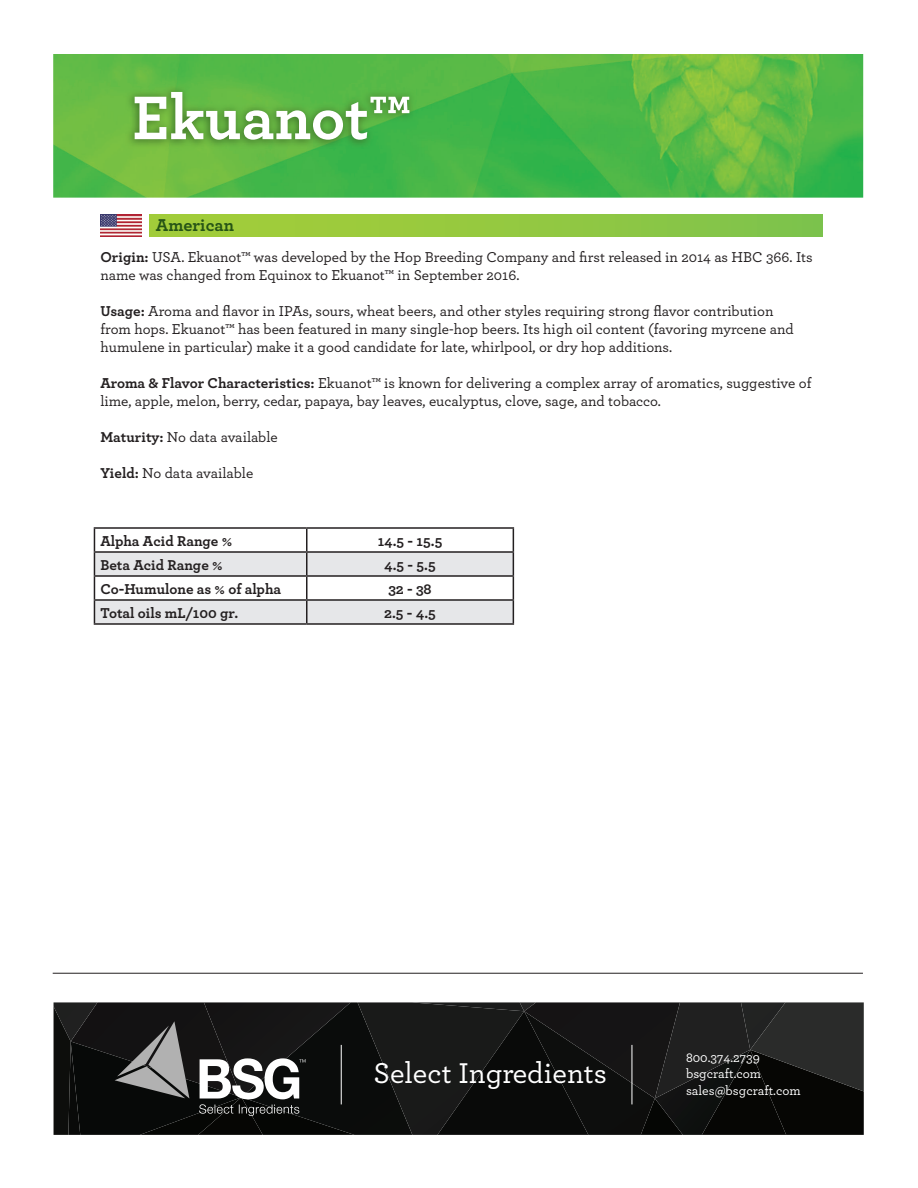
<style>
.page{position:relative;width:918px;height:1188px;background:#fff}
.page>*{position:absolute;margin:0;border:0;box-sizing:border-box;transform-origin:0 0}
.t1{font:700 64.5px "Archer";color:#fff}
.t2{font:500 30px "Archer";color:#fff}
.t3{font:700 18px "Archer";color:#265416}
.t4{font:500 15px/18px "Archer";color:#231f20}
.t5{font:700 15px "Archer";color:#231f20}
.t6{font:500 13.5px/16.5px "Archer";color:#fff}
.s1{font-weight:700}
</style>
<div class="page">
<img style="left:53px;top:54px;width:810px;height:144px">
<div style="left:149px;top:214px;width:674px;height:22px;background:linear-gradient(to right,#a7ce37,#80c34b)"></div>
<hr style="left:53px;top:973px;width:810px;height:1px;background:#231f20">
<svg style="left:54px;top:1002px;width:810px;height:133px;background:#1d1d1d"></svg>
<hr style="left:94px;top:527px;width:213px;height:2px;background:#231f20">
<hr style="left:307px;top:527px;width:207px;height:2px;background:#231f20">
<svg style="left:94px;top:528px;width:420px;height:95px"></svg>
<hr style="left:94px;top:623px;width:213px;height:2px;background:#231f20">
<hr style="left:307px;top:623px;width:207px;height:2px;background:#231f20">
<img style="left:125px;top:85px;width:291px;height:64px">
<img style="left:101px;top:214px;width:41px;height:22px">
<h1 class="t1" style="left:132px;top:67px;width:281px">Ekuanot™</h1>
<p class="t3" style="left:156px;top:211px;width:80px">American</p>
<p class="t4" style="left:100px;top:247px;width:714px"><span class="s1">Origin:</span> USA. Ekuanot™ was developed by the Hop Breeding Company and first released in 2014 as HBC 366. Its name was changed from Equinox to Ekuanot™ in September 2016.</p>
<p class="t4" style="left:100px;top:301px;width:695px"><span class="s1">Usage:</span> Aroma and flavor in IPAs, sours, wheat beers, and other styles requiring strong flavor contribution from hops. Ekuanot™ has been featured in many single-hop beers. Its high oil content (favoring myrcene and humulene in particular) make it a good candidate for late, whirlpool, or dry hop additions.</p>
<p class="t4" style="left:100px;top:373px;width:713px"><span class="s1">Aroma &amp; Flavor Characteristics:</span> Ekuanot™ is known for delivering a complex array of aromatics, suggestive of lime, apple, melon, berry, cedar, papaya, bay leaves, eucalyptus, clove, sage, and tobacco.</p>
<p class="t4" style="left:100px;top:427px;width:179px"><span class="s1">Maturity:</span> No data available</p>
<p class="t4" style="left:100px;top:463px;width:154px"><span class="s1">Yield:</span> No data available</p>
<p class="t5" style="left:100px;top:529px;width:133px">Alpha Acid Range %</p>
<p class="t5" style="left:378px;top:529px;width:66px">14.5 - 15.5</p>
<p class="t5" style="left:100px;top:553px;width:124px">Beta Acid Range %</p>
<p class="t5" style="left:384px;top:553px;width:53px">4.5 - 5.5</p>
<p class="t5" style="left:100px;top:577px;width:182px">Co-Humulone as % of alpha</p>
<p class="t5" style="left:388px;top:577px;width:45px">32 - 38</p>
<p class="t5" style="left:100px;top:601px;width:139px">Total oils mL/100 gr.</p>
<p class="t5" style="left:384px;top:601px;width:53px">2.5 - 4.5</p>
<h2 class="t2" style="left:374px;top:1052px;width:235px">Select Ingredients</h2>
<p class="t6" style="left:686px;top:1048px;width:116px">800.374.2739 bsgcraft.com sales@bsgcraft.com</p>
</div>
